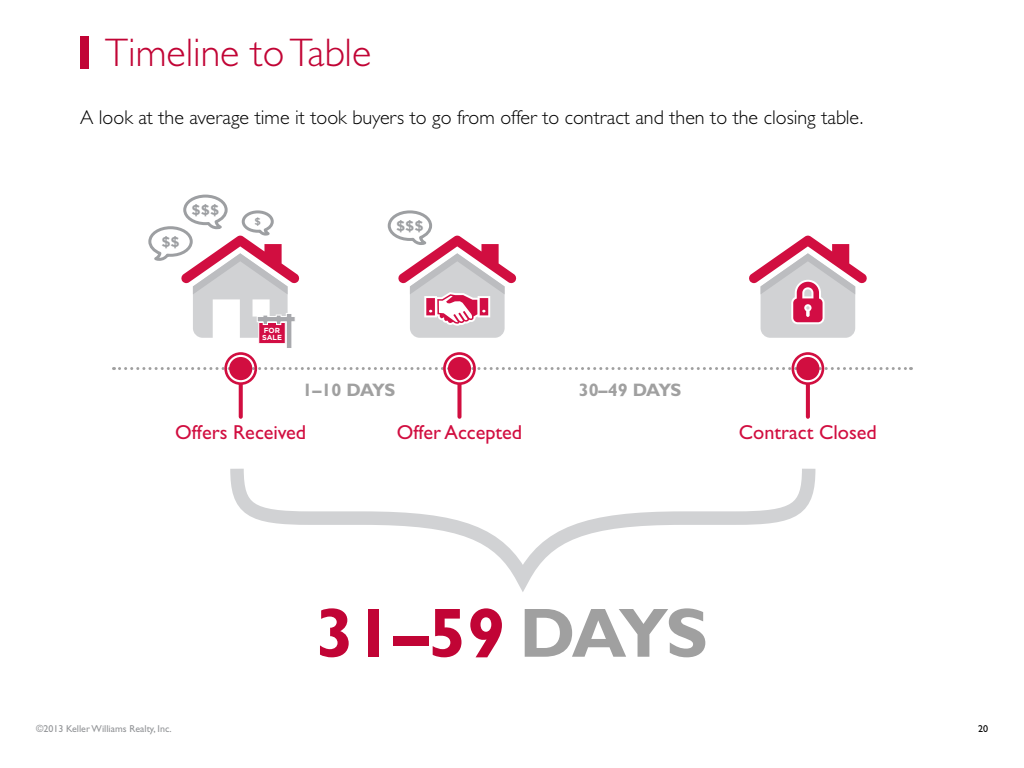
<style>
.page{position:relative;width:1024px;height:768px;background:#fff}
.page>*{position:absolute;margin:0;border:0;box-sizing:border-box;transform-origin:0 0}
.t1{font:700 70px "Gill Sans Std";color:#c10435}
.t2{font:300 40px "Gill Sans Std";color:#c10435}
.t3{font:20.2px "Gill Sans Std";color:#d10e40}
.t4{font:300 20px "Gill Sans Std";color:#000}
.t5{font:700 18.1px "Gill Sans Std";color:#a0a0a0}
.t6{font:700 14.2px "Gotham";color:#9d9fa2}
.t7{font:10px "Gill Sans Std";color:#939598}
.t8{font:10px "Gill Sans Std";color:#000}
.t9{font:700 10px "Gotham";color:#9d9fa2}
.t10{font:700 7.3px/6.7px "Gotham";color:#fff}
.s1{color:#a0a0a0}
</style>
<div class="page">
<div style="left:80px;top:36px;width:8px;height:32px;background:#c10435"></div>
<svg style="left:239px;top:385px;width:4px;height:32px"></svg>
<div style="left:457px;top:385px;width:5px;height:32px;background:#d10e40"></div>
<svg style="left:114px;top:194px;width:797px;height:191px"></svg>
<div style="left:796px;top:357px;width:24px;height:23px;background:#d10e40;border-radius:50%"></div>
<svg style="left:806px;top:385px;width:4px;height:32px"></svg>
<svg style="left:230px;top:468px;width:586px;height:124px"></svg>
<h2 class="t2" style="left:105px;top:30px;width:267px">Timeline to Table</h2>
<p class="t4" style="left:80px;top:106px;width:785px">A look at the average time it took buyers to go from offer to contract and then to the closing table.</p>
<p class="t6" style="left:161px;top:233px;width:20px">$$</p>
<p class="t6" style="left:192px;top:202px;width:29px">$$$</p>
<p class="t9" style="left:255px;top:216px;width:8px">$</p>
<p class="t6" style="left:396px;top:218px;width:29px">$$$</p>
<p class="t10" style="left:262px;top:327px;width:21px">FOR<br>SALE</p>
<p class="t5" style="left:303px;top:380px;width:94px">1–10 DAYS</p>
<p class="t5" style="left:579px;top:380px;width:104px">30–49 DAYS</p>
<p class="t3" style="left:175px;top:420px;width:132px">Offers Received</p>
<p class="t3" style="left:397px;top:420px;width:127px">Offer Accepted</p>
<p class="t3" style="left:739px;top:420px;width:139px">Contract Closed</p>
<h1 class="t1" style="left:316px;top:592px;width:394px">31–59 <span class="s1">DAYS</span></h1>
<p class="t7" style="left:36px;top:723px;width:137px">©2013 Keller Williams Realty, Inc.</p>
<p class="t8" style="left:978px;top:723px;width:11px">20</p>
</div>
